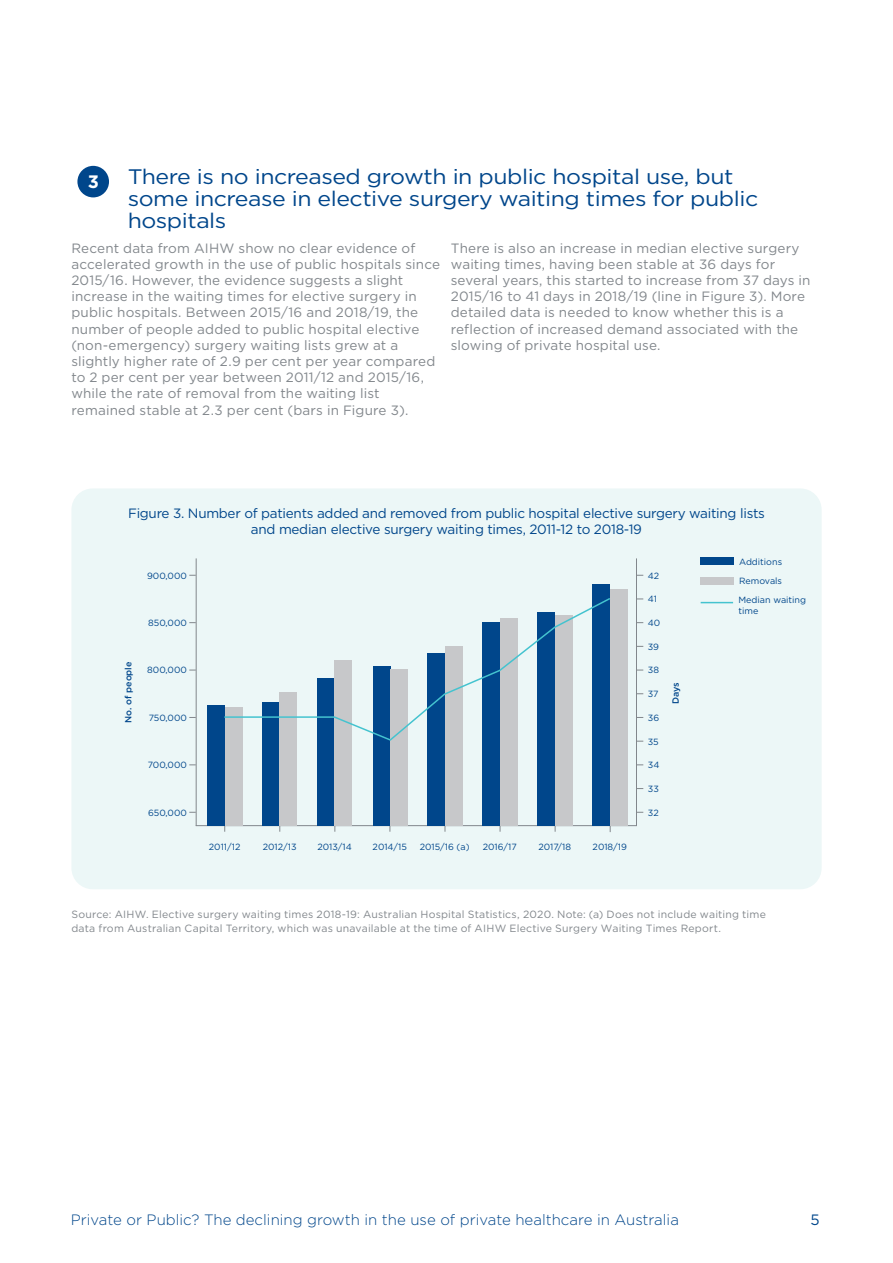
<style>
.page{position:relative;width:893px;height:1263px;background:#fff}
.page>*{position:absolute;margin:0;border:0;box-sizing:border-box;transform-origin:0 0}
.t1{font:21px/22.2px "Gotham HTF";letter-spacing:-.02em;color:#00468b;scale:1.1 1}
.t2{font:700 18px "Gotham HTF";color:#fff}
.t3{font:300 15px "Gotham HTF";color:#00468b}
.t4{font:15px "Gotham HTF";color:#00468b}
.t5{font:13.5px/16.2px "Gotham HTF";letter-spacing:.01em;color:#82878c}
.t6{font:13.5px/16.2px "Gotham HTF";letter-spacing:-.02em;color:#00468b;text-align:center}
.t7{font:10.5px/13.5px "Gotham HTF";letter-spacing:.02em;color:#82878c}
.t8{font:9px/19.4px "Gotham HTF";color:#00468b}
.t9{font:500 9px "Gotham HTF";color:#00468b}
</style>
<div class="page">
<div style="left:77px;top:166px;width:32px;height:31px;background:#00468b;border-radius:50%"></div>
<div style="left:71px;top:488px;width:751px;height:401px;background:#ecf7f7;border-radius:21px"></div>
<hr style="left:196px;top:825px;width:441px;height:1px;background:#82878c">
<hr style="left:196px;top:558px;width:1px;height:268px;background:#82878c">
<hr style="left:636px;top:558px;width:1px;height:268px;background:#82878c">
<div style="left:701px;top:558px;width:33px;height:7px;background:#00468b"></div>
<div style="left:701px;top:577px;width:33px;height:7px;background:#c7c8ca"></div>
<hr style="left:701px;top:602px;width:32px;height:1px;background:#44c3cf">
<div style="left:207px;top:706px;width:18px;height:120px;background:#00468b"></div>
<div style="left:262px;top:702px;width:17px;height:124px;background:#00468b"></div>
<div style="left:317px;top:679px;width:17px;height:147px;background:#00468b"></div>
<div style="left:373px;top:666px;width:17px;height:160px;background:#00468b"></div>
<div style="left:427px;top:654px;width:18px;height:172px;background:#00468b"></div>
<div style="left:482px;top:622px;width:18px;height:204px;background:#00468b"></div>
<div style="left:537px;top:613px;width:18px;height:213px;background:#00468b"></div>
<div style="left:592px;top:584px;width:18px;height:242px;background:#00468b"></div>
<div style="left:225px;top:708px;width:17px;height:118px;background:#c7c8ca"></div>
<div style="left:279px;top:692px;width:18px;height:134px;background:#c7c8ca"></div>
<div style="left:334px;top:660px;width:18px;height:166px;background:#c7c8ca"></div>
<div style="left:390px;top:670px;width:18px;height:156px;background:#c7c8ca"></div>
<div style="left:445px;top:647px;width:18px;height:179px;background:#c7c8ca"></div>
<div style="left:500px;top:618px;width:18px;height:208px;background:#c7c8ca"></div>
<div style="left:555px;top:615px;width:17px;height:211px;background:#c7c8ca"></div>
<div style="left:610px;top:589px;width:17px;height:237px;background:#c7c8ca"></div>
<svg style="left:223px;top:598px;width:387px;height:144px"></svg>
<h2 class="t2" style="left:88px;top:171px;width:13px">3</h2>
<h1 class="t1" style="left:128px;top:165px;width:575px">There is no increased growth in public hospital use, but some increase in elective surgery waiting times for public hospitals</h1>
<p class="t5" style="left:71px;top:240px;width:370px">Recent data from AIHW show no clear evidence of accelerated growth in the use of public hospitals since 2015/16. However, the evidence suggests a slight increase in the waiting times for elective surgery in public hospitals. Between 2015/16 and 2018/19, the number of people added to public hospital elective (non-emergency) surgery waiting lists grew at a slightly higher rate of 2.9 per cent per year compared to 2 per cent per year between 2011/12 and 2015/16, while the rate of removal from the waiting list remained stable at 2.3 per cent (bars in Figure 3).</p>
<p class="t5" style="left:451px;top:240px;width:361px">There is also an increase in median elective surgery waiting times, having been stable at 36 days for several years, this started to increase from 37 days in 2015/16 to 41 days in 2018/19 (line in Figure 3). More detailed data is needed to know whether this is a reflection of increased demand associated with the slowing of private hospital use.</p>
<p class="t6" style="left:128px;top:505px;width:638px">Figure 3. Number of patients added and removed from public hospital elective surgery waiting lists and median elective surgery waiting times, 2011-12 to 2018-19</p>
<p class="t8" style="left:738px;top:552px;width:69px">Additions<br>Removals<br>Median waiting</p>
<p class="t8" style="left:738px;top:601px;width:21px">time</p>
<p class="t8" style="left:147px;top:566px;width:41px">900,000</p>
<p class="t8" style="left:148px;top:613px;width:40px">850,000</p>
<p class="t8" style="left:648px;top:566px;width:13px">42</p>
<p class="t8" style="left:648px;top:589px;width:11px">41</p>
<p class="t8" style="left:648px;top:613px;width:14px">40</p>
<p class="t9" style="left:123px;top:723px;width:63px;rotate:-90deg">No. of people</p>
<p class="t8" style="left:147px;top:660px;width:41px">800,000</p>
<p class="t8" style="left:149px;top:708px;width:40px">750,000</p>
<p class="t8" style="left:148px;top:755px;width:41px">700,000</p>
<p class="t8" style="left:148px;top:803px;width:40px">650,000</p>
<p class="t8" style="left:209px;top:837px;width:33px">2011/12</p>
<p class="t8" style="left:263px;top:837px;width:35px">2012/13</p>
<p class="t8" style="left:318px;top:837px;width:36px">2013/14</p>
<p class="t8" style="left:373px;top:837px;width:36px">2014/15</p>
<p class="t8" style="left:420px;top:837px;width:51px">2015/16 (a)</p>
<p class="t8" style="left:483px;top:837px;width:35px">2016/17</p>
<p class="t8" style="left:538px;top:837px;width:34px">2017/18</p>
<p class="t8" style="left:593px;top:837px;width:36px">2018/19</p>
<p class="t8" style="left:648px;top:637px;width:13px">39</p>
<p class="t8" style="left:648px;top:660px;width:13px">38</p>
<p class="t8" style="left:648px;top:684px;width:12px">37</p>
<p class="t8" style="left:648px;top:708px;width:13px">36</p>
<p class="t8" style="left:648px;top:731px;width:12px">35</p>
<p class="t8" style="left:648px;top:755px;width:13px">34</p>
<p class="t8" style="left:648px;top:779px;width:13px">33</p>
<p class="t8" style="left:648px;top:803px;width:12px">32</p>
<p class="t9" style="left:670px;top:704px;width:23px;rotate:-90deg">Days</p>
<p class="t7" style="left:71px;top:908px;width:696px">Source: AIHW. Elective surgery waiting times 2018-19: Australian Hospital Statistics, 2020. Note: (a) Does not include waiting time data from Australian Capital Territory, which was unavailable at the time of AIHW Elective Surgery Waiting Times Report.</p>
<p class="t3" style="left:71px;top:1212px;width:610px">Private or Public? The declining growth in the use of private healthcare in Australia</p>
<p class="t4" style="left:810px;top:1212px;width:11px">5</p>
</div>
